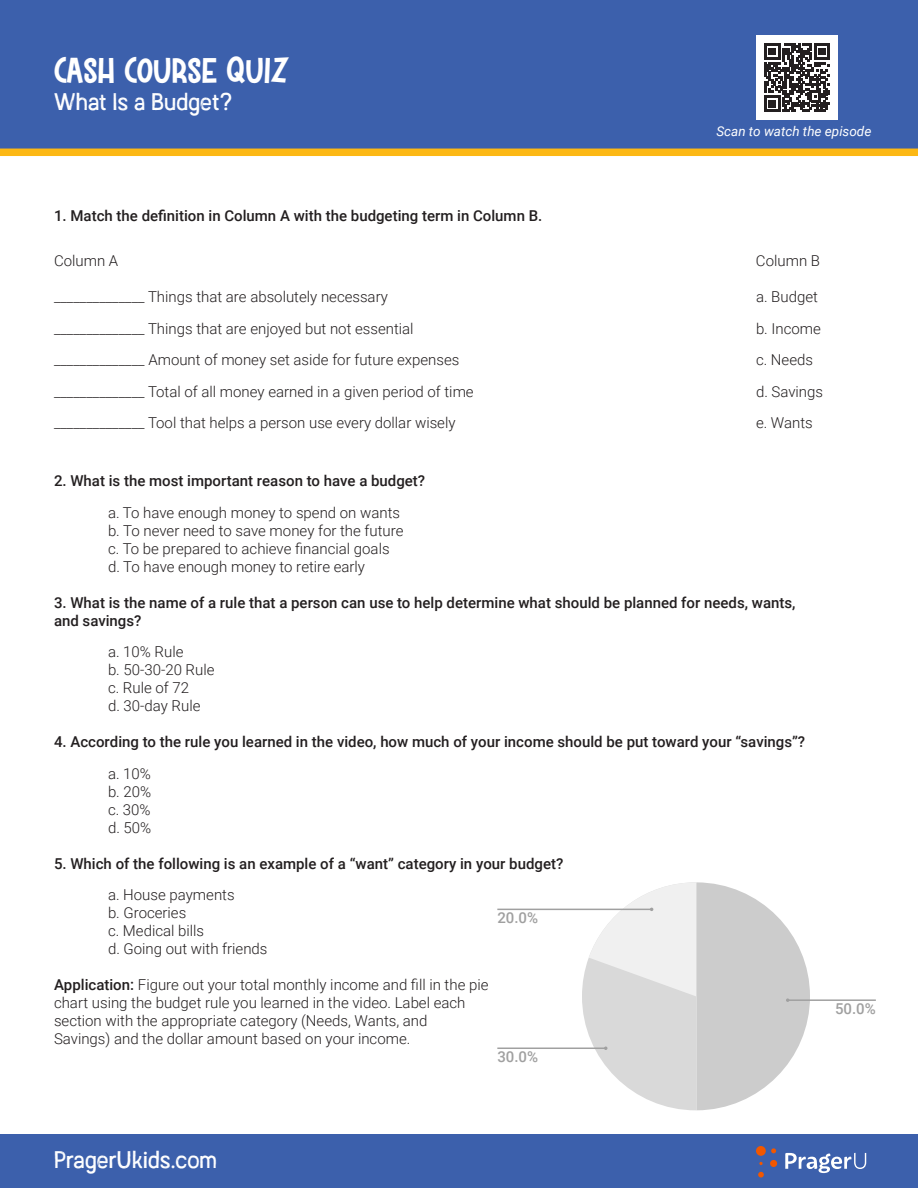
<style>
.page{position:relative;width:918px;height:1188px;background:#fff}
.page>*{position:absolute;margin:0;border:0;box-sizing:border-box;transform-origin:0 0}
.t1{font:37.5px "Rockinsoda";color:#fff}
.t2{font:22.5px "Austral Sans Rust";letter-spacing:.01em;color:#fff}
.t3{font:300 15px "Roboto";color:#231f20}
.t4{font:500 15px/18px "Roboto";color:#231f20}
.t5{font:500 15px "Roboto";color:#a0a0a0}
.t6{font:italic 13.5px "Roboto";color:#fff}
.s1{font-weight:500}
</style>
<div class="page">
<div style="left:0;top:1134px;width:918px;height:54px;background:#3c60ac"></div>
<svg style="left:785px;top:1153px;width:81px;height:20px"></svg>
<div style="left:770px;top:1160px;width:7px;height:7px;background:#f25700;border-radius:50%"></div>
<svg style="left:758px;top:1172px;width:6px;height:6px"></svg>
<svg style="left:771px;top:1148px;width:5px;height:5px"></svg>
<svg style="left:759px;top:1162px;width:4px;height:3px"></svg>
<div style="left:756px;top:1146px;width:10px;height:10px;background:#f25700;border-radius:50%"></div>
<div style="left:0;top:0;width:918px;height:156px;background:#3c60ac"></div>
<hr style="left:497px;top:909px;width:155px;height:1px;background:#a0a0a0">
<hr style="left:788px;top:999px;width:88px;height:2px;background:#a0a0a0">
<hr style="left:497px;top:1048px;width:109px;height:1px;background:#a0a0a0">
<svg style="left:582px;top:882px;width:228px;height:228px"></svg>
<div style="left:756px;top:36px;width:82px;height:84px;background:#fff"></div>
<svg style="left:764px;top:43px;width:66px;height:69px"></svg>
<p class="t1" style="left:54px;top:46px;width:236px">CASH COURSE QUIZ</p>
<p class="t2" style="left:54px;top:85px;width:180px">What Is a Budget?</p>
<p class="t4" style="left:54px;top:206px;width:490px">1. Match the definition in Column A with the budgeting term in Column B.</p>
<p class="t6" style="left:716px;top:122px;width:156px">Scan to watch the episode</p>
<p class="t3" style="left:54px;top:250px;width:66px">Column A</p>
<p class="t3" style="left:756px;top:250px;width:66px">Column B</p>
<p class="t3" style="left:54px;top:286px;width:335px">______________ Things that are absolutely necessary</p>
<p class="t3" style="left:756px;top:286px;width:63px">a. Budget</p>
<p class="t3" style="left:54px;top:318px;width:361px">______________ Things that are enjoyed but not essential</p>
<p class="t3" style="left:756px;top:318px;width:66px">b. Income</p>
<p class="t3" style="left:54px;top:349px;width:407px">______________ Amount of money set aside for future expenses</p>
<p class="t3" style="left:756px;top:349px;width:59px">c. Needs</p>
<p class="t3" style="left:54px;top:381px;width:421px">______________ Total of all money earned in a given period of time</p>
<p class="t3" style="left:756px;top:381px;width:69px">d. Savings</p>
<p class="t3" style="left:54px;top:412px;width:403px">______________ Tool that helps a person use every dollar wisely</p>
<p class="t3" style="left:756px;top:412px;width:58px">e. Wants</p>
<p class="t4" style="left:54px;top:472px;width:373px">2. What is the most important reason to have a budget?</p>
<p class="t3" style="left:108px;top:502px;width:294px">a. To have enough money to spend on wants</p>
<p class="t3" style="left:108px;top:520px;width:297px">b. To never need to save money for the future</p>
<p class="t3" style="left:108px;top:538px;width:283px">c. To be prepared to achieve financial goals</p>
<p class="t3" style="left:108px;top:556px;width:259px">d. To have enough money to retire early</p>
<p class="t4" style="left:54px;top:593px;width:743px">3. What is the name of a rule that a person can use to help determine what should be planned for needs, wants, and savings?</p>
<p class="t3" style="left:108px;top:642px;width:77px">a. 10% Rule</p>
<p class="t3" style="left:108px;top:660px;width:108px">b. 50-30-20 Rule</p>
<p class="t3" style="left:108px;top:678px;width:83px">c. Rule of 72</p>
<p class="t3" style="left:108px;top:696px;width:94px">d. 30-day Rule</p>
<p class="t4" style="left:54px;top:733px;width:753px">4. According to the rule you learned in the video, how much of your income should be put toward your “savings”?</p>
<p class="t3" style="left:108px;top:763px;width:44px">a. 10%</p>
<p class="t3" style="left:108px;top:781px;width:45px">b. 20%</p>
<p class="t3" style="left:108px;top:799px;width:44px">c. 30%</p>
<p class="t3" style="left:108px;top:817px;width:45px">d. 50%</p>
<p class="t4" style="left:54px;top:854px;width:511px">5. Which of the following is an example of a “want” category in your budget?</p>
<p class="t3" style="left:108px;top:885px;width:128px">a. House payments</p>
<p class="t3" style="left:108px;top:903px;width:80px">b. Groceries</p>
<p class="t3" style="left:108px;top:921px;width:98px">c. Medical bills</p>
<p class="t3" style="left:108px;top:939px;width:161px">d. Going out with friends</p>
<p class="t3" style="left:54px;top:975px;width:436px"><span class="s1">Application:</span> Figure out your total monthly income and fill in the pie</p>
<p class="t3" style="left:54px;top:993px;width:413px">chart using the budget rule you learned in the video. Label each</p>
<p class="t3" style="left:54px;top:1011px;width:375px">section with the appropriate category (Needs, Wants, and</p>
<p class="t3" style="left:54px;top:1029px;width:358px">Savings) and the dollar amount based on your income.</p>
<p class="t5" style="left:497px;top:907px;width:42px">20.0%</p>
<p class="t5" style="left:497px;top:1046px;width:42px">30.0%</p>
<p class="t5" style="left:835px;top:998px;width:42px">50.0%</p>
<h2 class="t2" style="left:54px;top:1142px;width:165px">PragerUkids.com</h2>
</div>
